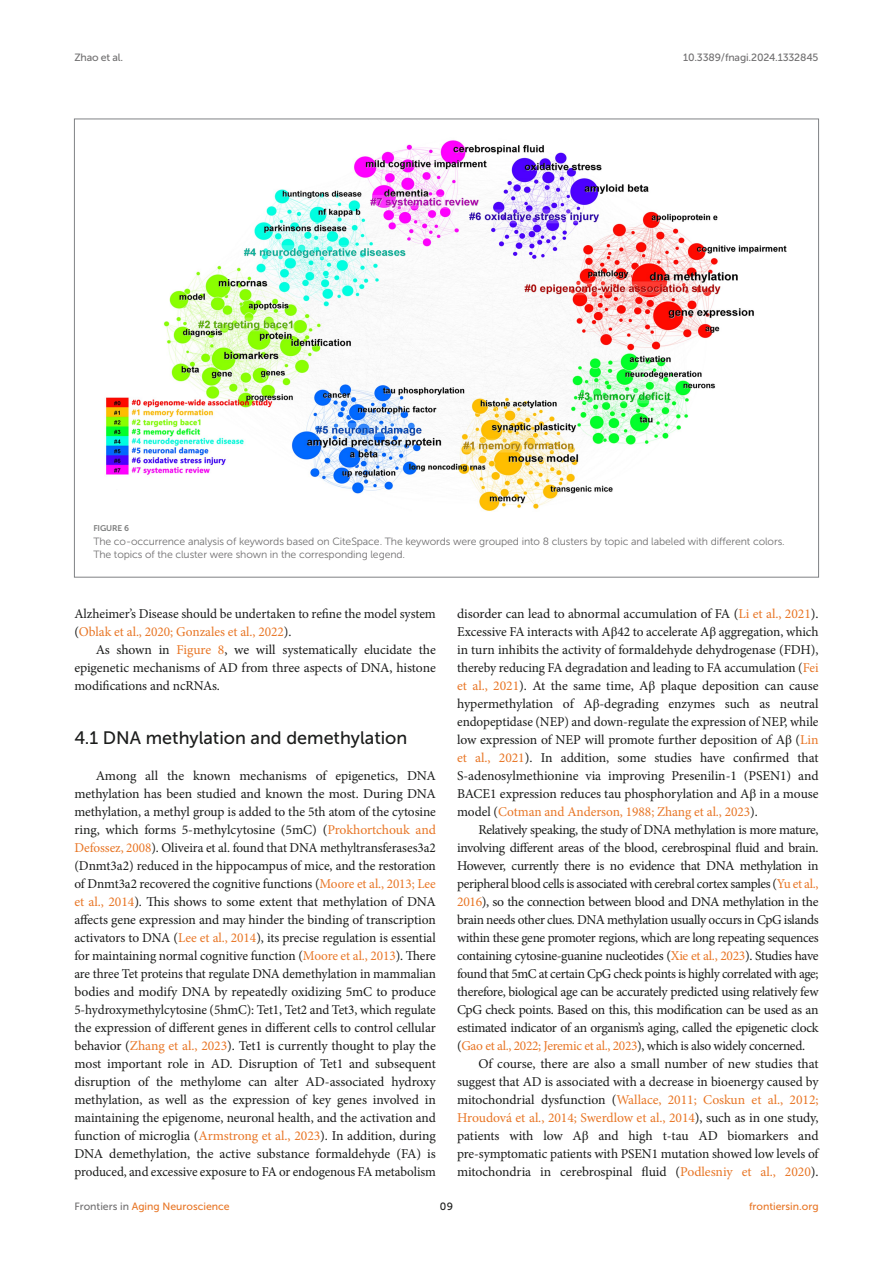
<style>
.page{position:relative;width:893px;height:1263px;background:#fff}
.page>*{position:absolute;margin:0;border:0;box-sizing:border-box;transform-origin:0 0}
.HEAD_2{font:18px "Museo Sans 500";color:#1b1c1b}
.TEXT_FLUSH{font:13.5px/18px "Minion Pro";letter-spacing:-.01em;color:#1b1c1b;text-align:justify}
.TEXT{font:13.5px/18px "Minion Pro";letter-spacing:-.01em;color:#1b1c1b;text-align:justify}
.FIG_LEG{font:10.5px/13.5px "Museo Sans 300";letter-spacing:-.01em;color:#706f70}
.t1{font:10.5px "Museo Sans 500";color:#e87626}
.t2{font:10.5px "Museo Sans 500";letter-spacing:-.015em;color:#706f70}
.t3{font:10.5px "Museo Sans 500";color:#1b1c1b}
.FIG_HD{font:8.25px "Museo Sans 700";letter-spacing:-.01em;color:#7e7f7f}
.s1{color:#e87626}
.s2{font-family:"STIX General"}
.s3{color:#706f70}
</style>
<div class="page">
<img style="left:106px;top:140px;width:681px;height:371px">
<p class="t2" style="left:74px;top:51px;width:50px">Zhao et al.</p>
<p class="t2" style="left:683px;top:51px;width:137px">10.3389/fnagi.2024.1332845</p>
<p class="FIG_HD" style="left:93px;top:524px;width:37px">FIGURE 6</p>
<p class="FIG_LEG" style="left:93px;top:534px;width:693px">The co-occurrence analysis of keywords based on CiteSpace. The keywords were grouped into 8 clusters by topic and labeled with different colors.<br>The topics of the cluster were shown in the corresponding legend.</p>
<p class="TEXT" style="left:74px;top:605px;width:363px">Alzheimer’s Disease should be undertaken to refine the model system (<span class="s1">Oblak et al., 2020; Gonzales et al., 2022</span>).</p>
<p class="TEXT" style="left:74px;top:641px;width:363px;text-indent:21px">As shown in <span class="s1">Figure 8</span>, we will systematically elucidate the epigenetic mechanisms of AD from three aspects of DNA, histone modifications and ncRNAs.</p>
<p class="HEAD_2" style="left:74px;top:728px;width:334px">4.1 DNA methylation and demethylation</p>
<p class="TEXT_FLUSH" style="left:74px;top:767px;width:363px;text-indent:21px">Among all the known mechanisms of epigenetics, DNA methylation has been studied and known the most. During DNA methylation, a methyl group is added to the 5th atom of the cytosine ring, which forms 5-methylcytosine (5mC) (<span class="s1">Prokhortchouk and Defossez, 2008</span>). Oliveira et al. found that DNA methyltransferases3a2 (Dnmt3a2) reduced in the hippocampus of mice, and the restoration of Dnmt3a2 recovered the cognitive functions (<span class="s1">Moore et al., 2013; Lee et al., 2014</span>). This shows to some extent that methylation of DNA affects gene expression and may hinder the binding of transcription activators to DNA (<span class="s1">Lee et al., 2014</span>), its precise regulation is essential for maintaining normal cognitive function (<span class="s1">Moore et al., 2013</span>). There are three Tet proteins that regulate DNA demethylation in mammalian bodies and modify DNA by repeatedly oxidizing 5mC to produce 5-hydroxymethylcytosine (5hmC): Tet1, Tet2 and Tet3, which regulate the expression of different genes in different cells to control cellular behavior (<span class="s1">Zhang et al., 2023</span>). Tet1 is currently thought to play the most important role in AD. Disruption of Tet1 and subsequent disruption of the methylome can alter AD-associated hydroxy methylation, as well as the expression of key genes involved in maintaining the epigenome, neuronal health, and the activation and function of microglia (<span class="s1">Armstrong et al., 2023</span>). In addition, during DNA demethylation, the active substance formaldehyde (FA) is produced, and excessive exposure to FA or endogenous FA metabolism</p>
<p class="TEXT_FLUSH" style="left:457px;top:605px;width:363px">disorder can lead to abnormal accumulation of FA (<span class="s1">Li et al., 2021</span>).<br>Excessive FA interacts with A<span class="s2">β</span>42 to accelerate A<span class="s2">β</span> aggregation, which in turn inhibits the activity of formaldehyde dehydrogenase (FDH), thereby reducing FA degradation and leading to FA accumulation (<span class="s1">Fei et al., 2021</span>). At the same time, A<span class="s2">β</span> plaque deposition can cause hypermethylation of A<span class="s2">β</span>-degrading enzymes such as neutral endopeptidase (NEP) and down-regulate the expression of NEP, while low expression of NEP will promote further deposition of A<span class="s2">β</span> (<span class="s1">Lin et al., 2021</span>). In addition, some studies have confirmed that S-adenosylmethionine via improving Presenilin-1 (PSEN1) and BACE1 expression reduces tau phosphorylation and A<span class="s2">β</span> in a mouse model (<span class="s1">Cotman and Anderson, 1988; Zhang et al., 2023</span>).</p>
<p class="TEXT" style="left:457px;top:821px;width:363px;text-indent:21px">Relatively speaking, the study of DNA methylation is more mature, involving different areas of the blood, cerebrospinal fluid and brain.<br>However, currently there is no evidence that DNA methylation in peripheral blood cells is associated with cerebral cortex samples (<span class="s1">Yu et al., 2016</span>), so the connection between blood and DNA methylation in the brain needs other clues. DNA methylation usually occurs in CpG islands within these gene promoter regions, which are long repeating sequences containing cytosine-guanine nucleotides (<span class="s1">Xie et al., 2023</span>). Studies have found that 5mC at certain CpG check points is highly correlated with age; therefore, biological age can be accurately predicted using relatively few CpG check points. Based on this, this modification can be used as an estimated indicator of an organism’s aging, called the epigenetic clock (<span class="s1">Gao et al., 2022; Jeremic et al., 2023</span>), which is also widely concerned.</p>
<p class="TEXT" style="left:457px;top:1055px;width:363px;text-indent:21px">Of course, there are also a small number of new studies that suggest that AD is associated with a decrease in bioenergy caused by mitochondrial dysfunction (<span class="s1">Wallace, 2011; Coskun et al., 2012; Hroudová et al., 2014; Swerdlow et al., 2014</span>), such as in one study, patients with low A<span class="s2">β</span> and high t-tau AD biomarkers and pre-symptomatic patients with PSEN1 mutation showed low levels of mitochondria in cerebrospinal fluid (<span class="s1">Podlesniy et al., 2020</span>).</p>
<p class="t1" style="left:74px;top:1200px;width:157px"><span class="s3">Frontiers in</span> Aging Neuroscience</p>
<p class="t3" style="left:440px;top:1200px;width:15px">09</p>
<p class="t1" style="left:749px;top:1200px;width:71px">frontiersin.org</p>
</div>
